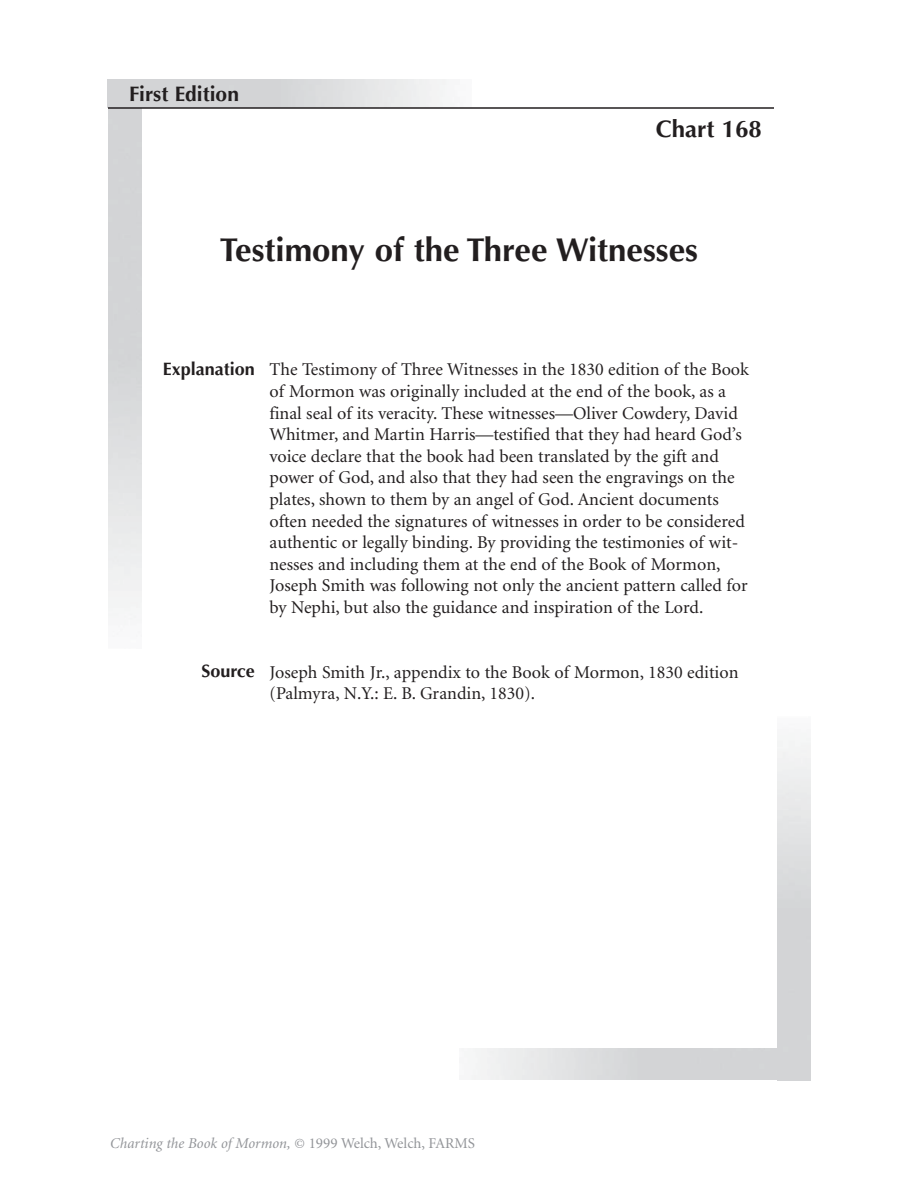
<style>
.page{position:relative;width:918px;height:1188px;background:#fff}
.page>*{position:absolute;margin:0;border:0;box-sizing:border-box;transform-origin:0 0}
.t1{font:700 33px "Optima";color:#221e1f}
.t2{font:700 24px "Optima";color:#221e1f}
.t3{font:700 21px "Optima";color:#221e1f}
.t4{font:18px/21.6px "Minion";color:#221e1f}
.t5{font:700 18px "Optima";color:#221e1f}
.t6{font:italic 15px "Minion";color:#929498}
.s1{font-style:normal}
</style>
<div class="page">
<hr style="left:108px;top:107px;width:666px;height:2px;background:#221e1f">
<p class="t3" style="left:129px;top:85px;width:112px">First Edition</p>
<h2 class="t2" style="left:656px;top:118px;width:108px">Chart 168</h2>
<h1 class="t1" style="left:220px;top:236px;width:480px">Testimony of the Three Witnesses</h1>
<p class="t5" style="left:163px;top:361px;width:94px">Explanation</p>
<p class="t4" style="left:270px;top:360px;width:481px">The Testimony of Three Witnesses in the 1830 edition of the Book of Mormon was originally included at the end of the book, as a final seal of its veracity. These witnesses—Oliver Cowdery, David Whitmer, and Martin Harris—testified that they had heard God’s voice declare that the book had been translated by the gift and power of God, and also that they had seen the engravings on the plates, shown to them by an angel of God. Ancient documents often needed the signatures of witnesses in order to be considered authentic or legally binding. By providing the testimonies of wit&shy;nesses and including them at the end of the Book of Mormon, Joseph Smith was following not only the ancient pattern called for by Nephi, but also the guidance and inspiration of the Lord.</p>
<p class="t5" style="left:202px;top:664px;width:55px">Source</p>
<p class="t4" style="left:269px;top:663px;width:471px">Joseph Smith Jr., appendix to the Book of Mormon, 1830 edition (Palmyra, N.Y.: E. B. Grandin, 1830).</p>
<p class="t6" style="left:110px;top:1137px;width:366px">Charting the Book of Mormon, <span class="s1">© 1999 Welch, Welch, FARMS</span></p>
</div>
